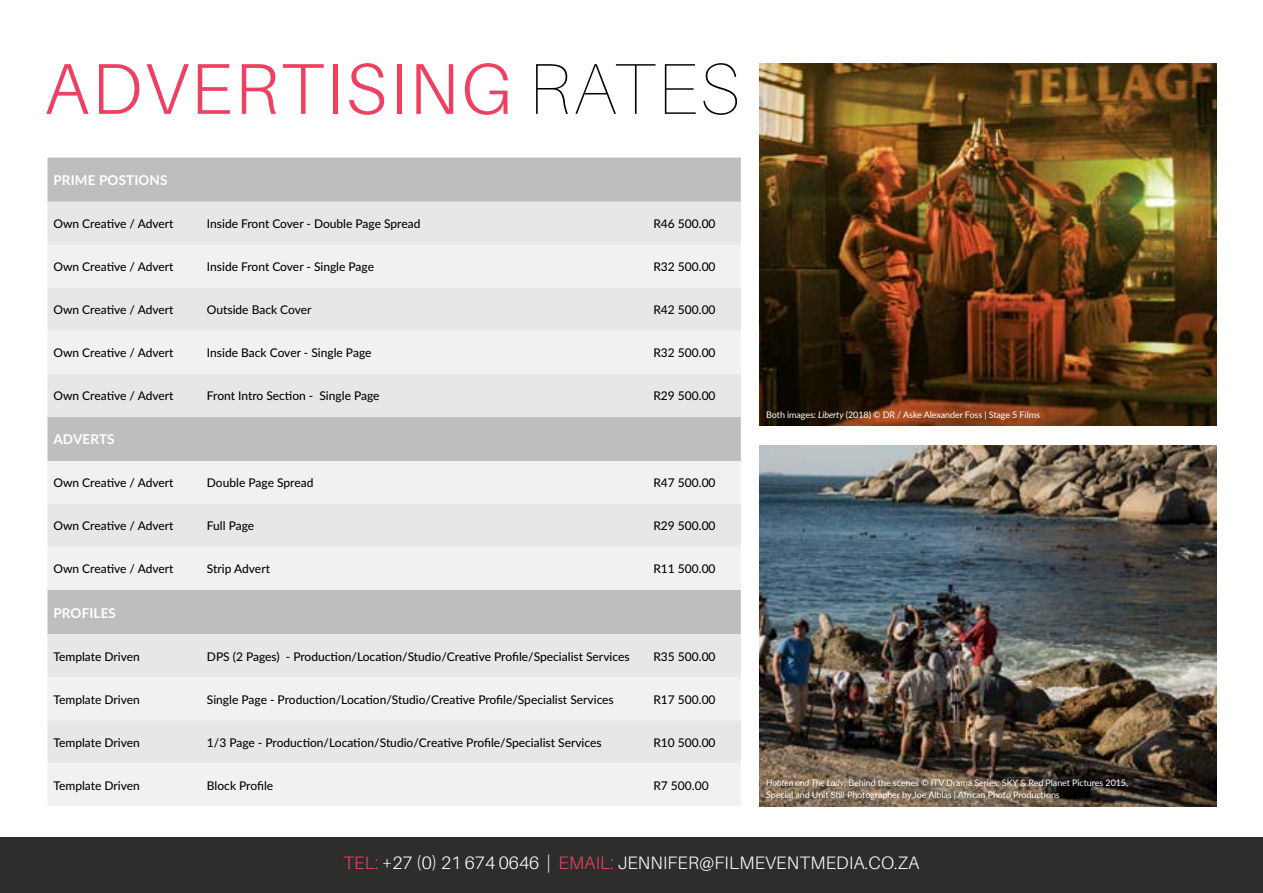
<style>
.page{position:relative;width:1263px;height:893px;background:#fff}
.page>*{position:absolute;margin:0;border:0;box-sizing:border-box;transform-origin:0 0}
.t1{font:300 72px "Aileron";letter-spacing:.035em;color:#ef4061}
.t2{font:300 18px "Aileron";letter-spacing:.01em;color:#fff}
.t3{font:700 13.5px "Lato";letter-spacing:.01em;color:#fff}
.t4{font:500 12px "Lato";color:#000}
.t5{font:9px/12px "Lato";letter-spacing:-.01em;color:#fff}
.s1{font-weight:200;color:#000}
.s2{font-style:italic}
.s3{color:#ef4061}
</style>
<div class="page">
<div style="left:47px;top:158px;width:694px;height:44px;background:#bcbec0"></div>
<div style="left:47px;top:202px;width:694px;height:43px;background:#e6e7e8"></div>
<svg style="left:47px;top:245px;width:694px;height:561px"></svg>
<img style="left:759px;top:445px;width:457px;height:361px">
<img style="left:759px;top:64px;width:457px;height:361px">
<div style="left:0;top:838px;width:1263px;height:55px;background:#2d2e2c"></div>
<h1 class="t1" style="left:44px;top:49px;width:698px">ADVERTISING <span class="s1">RATES</span></h1>
<p class="t3" style="left:53px;top:170px;width:116px">PRIME POSTIONS</p>
<p class="t4" style="left:53px;top:215px;width:122px">Own Creative / Advert</p>
<p class="t4" style="left:207px;top:215px;width:215px">Inside Front Cover - Double Page Spread</p>
<p class="t4" style="left:653px;top:215px;width:64px">R46 500.00</p>
<p class="t4" style="left:53px;top:258px;width:122px">Own Creative / Advert</p>
<p class="t4" style="left:207px;top:258px;width:169px">Inside Front Cover - Single Page</p>
<p class="t4" style="left:653px;top:258px;width:64px">R32 500.00</p>
<p class="t4" style="left:53px;top:301px;width:122px">Own Creative / Advert</p>
<p class="t4" style="left:207px;top:301px;width:106px">Outside Back Cover</p>
<p class="t4" style="left:653px;top:301px;width:64px">R42 500.00</p>
<p class="t4" style="left:53px;top:344px;width:122px">Own Creative / Advert</p>
<p class="t4" style="left:207px;top:344px;width:166px">Inside Back Cover - Single Page</p>
<p class="t4" style="left:653px;top:344px;width:64px">R32 500.00</p>
<p class="t4" style="left:53px;top:387px;width:122px">Own Creative / Advert</p>
<p class="t4" style="left:207px;top:387px;width:174px">Front Intro Section - Single Page</p>
<p class="t4" style="left:653px;top:387px;width:64px">R29 500.00</p>
<p class="t3" style="left:53px;top:429px;width:63px">ADVERTS</p>
<p class="t4" style="left:53px;top:474px;width:122px">Own Creative / Advert</p>
<p class="t4" style="left:207px;top:474px;width:108px">Double Page Spread</p>
<p class="t4" style="left:653px;top:474px;width:64px">R47 500.00</p>
<p class="t4" style="left:53px;top:517px;width:122px">Own Creative / Advert</p>
<p class="t4" style="left:207px;top:517px;width:49px">Full Page</p>
<p class="t4" style="left:653px;top:517px;width:64px">R29 500.00</p>
<p class="t4" style="left:53px;top:560px;width:122px">Own Creative / Advert</p>
<p class="t4" style="left:207px;top:560px;width:65px">Strip Advert</p>
<p class="t4" style="left:653px;top:560px;width:64px">R11 500.00</p>
<p class="t3" style="left:53px;top:603px;width:64px">PROFILES</p>
<p class="t4" style="left:53px;top:647px;width:88px">Template Driven</p>
<p class="t4" style="left:207px;top:647px;width:424px">DPS (2 Pages) - Production/Location/Studio/Creative Profile/Specialist Services</p>
<p class="t4" style="left:653px;top:647px;width:64px">R35 500.00</p>
<p class="t4" style="left:53px;top:690px;width:88px">Template Driven</p>
<p class="t4" style="left:207px;top:690px;width:408px">Single Page - Production/Location/Studio/Creative Profile/Specialist Services</p>
<p class="t4" style="left:653px;top:690px;width:64px">R17 500.00</p>
<p class="t4" style="left:53px;top:733px;width:88px">Template Driven</p>
<p class="t4" style="left:207px;top:733px;width:396px">1/3 Page - Production/Location/Studio/Creative Profile/Specialist Services</p>
<p class="t4" style="left:653px;top:733px;width:64px">R10 500.00</p>
<p class="t4" style="left:53px;top:776px;width:88px">Template Driven</p>
<p class="t4" style="left:207px;top:776px;width:68px">Block Profile</p>
<p class="t4" style="left:653px;top:776px;width:57px">R7 500.00</p>
<p class="t5" style="left:766px;top:408px;width:275px">Both images: <span class="s2">Liberty</span> (2018) © DR / Aske Alexander Foss | Stage 5 Films</p>
<p class="t5" style="left:766px;top:776px;width:363px"><span class="s2">Hooten and The Lady</span>: Behind the scenes © ITV Drama Series; SKY &amp; Red Planet Pictures 2015,<br>Special and Unit Still Photographer by Joe Alblas | African Photo Productions</p>
<h2 class="t2" style="left:343px;top:853px;width:578px"><span class="s3">TEL:</span> +27 (0) 21 674 0646 | <span class="s3">EMAIL:</span> JENNIFER@FILMEVENTMEDIA.CO.ZA</h2>
</div>
